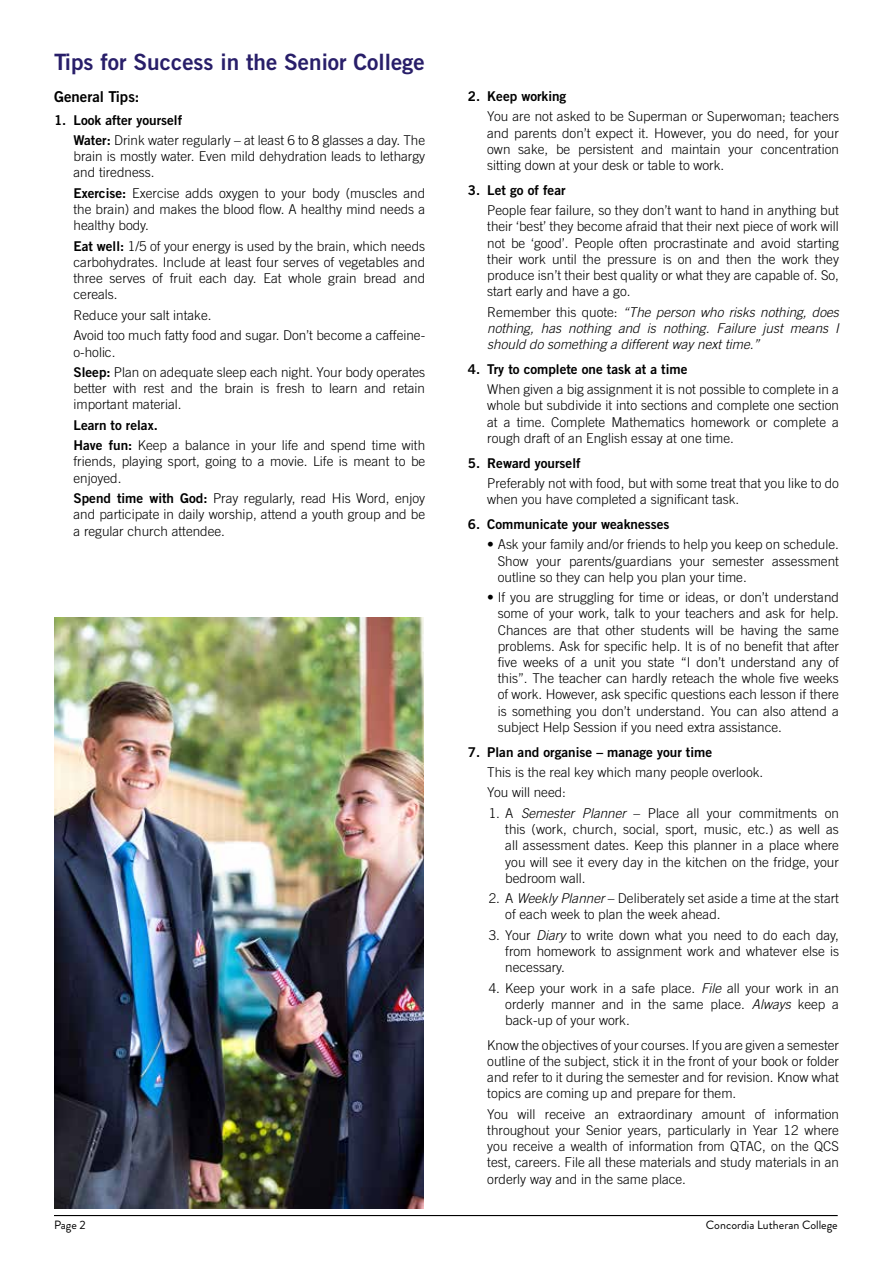
<style>
.page{position:relative;width:893px;height:1263px;background:#fff}
.page>*{position:absolute;margin:0;border:0;box-sizing:border-box;transform-origin:0 0}
.t1{font:22.5px "Trade Gothic LT Std Bd 2";color:#281e69}
.t2{font:15px "Trade Gothic LT Std Bd 2";color:#000}
.t3{font:300 13.5px/16.2px "Trade Gothic LT Std";color:#000;text-align:justify}
.t4{font:13.5px "Trade Gothic LT Std Bd 2";color:#000}
.t5{font:italic 300 13.5px/16.2px "Trade Gothic LT Std";color:#000;text-align:justify}
.t6{font:12px "Brandon Grotesque";color:#000}
.s1{font-family:"Trade Gothic LT Std Bd 2";font-weight:400}
.s2{font-style:normal}
.s3{font-style:italic}
</style>
<div class="page">
<hr style="left:54px;top:1215px;width:784px;height:1px;background:#000">
<img style="left:54px;top:617px;width:370px;height:592px">
<h1 class="t1" style="left:54px;top:48px;width:372px">Tips for Success in the Senior College</h1>
<p class="t2" style="left:54px;top:87px;width:87px">General Tips:</p>
<p class="t4" style="left:54px;top:111px;width:130px">1. Look after yourself</p>
<p class="t3" style="left:73px;top:132px;width:353px"><span class="s1">Water:</span> Drink water regularly – at least 6 to 8 glasses a day. The brain is mostly water. Even mild dehydration leads to lethargy and tiredness.</p>
<p class="t3" style="left:73px;top:185px;width:353px"><span class="s1">Exercise:</span> Exercise adds oxygen to your body (muscles and the brain) and makes the blood flow. A healthy mind needs a healthy body.</p>
<p class="t3" style="left:73px;top:238px;width:353px"><span class="s1">Eat well:</span> 1/5 of your energy is used by the brain, which needs carbohydrates. Include at least four serves of vegetables and three serves of fruit each day. Eat whole grain bread and cereals.</p>
<p class="t3" style="left:73px;top:305px;width:353px;line-height:20.4px">Reduce your salt intake.<br>Avoid too much fatty food and sugar. Don’t become a caffeine-</p>
<p class="t3" style="left:73px;top:341px;width:353px;line-height:20.4px">o-holic.<br><span class="s1">Sleep:</span> Plan on adequate sleep each night. Your body operates</p>
<p class="t3" style="left:73px;top:380px;width:353px">better with rest and the brain is fresh to learn and retain important material.</p>
<p class="t4" style="left:73px;top:417px;width:86px">Learn to relax.</p>
<p class="t3" style="left:73px;top:437px;width:353px"><span class="s1">Have fun:</span> Keep a balance in your life and spend time with friends, playing sport, going to a movie. Life is meant to be enjoyed.</p>
<p class="t3" style="left:73px;top:490px;width:353px"><span class="s1">Spend time with God:</span> Pray regularly, read His Word, enjoy and participate in daily worship, attend a youth group and be a regular church attendee.</p>
<p class="t4" style="left:468px;top:88px;width:100px">2. Keep working</p>
<p class="t3" style="left:487px;top:108px;width:353px">You are not asked to be Superman or Superwoman; teachers and parents don’t expect it. However, you do need, for your own sake, be persistent and maintain your concentration sitting down at your desk or table to work.</p>
<p class="t4" style="left:468px;top:182px;width:99px">3. Let go of fear</p>
<p class="t3" style="left:487px;top:202px;width:353px">People fear failure, so they don’t want to hand in anything but their ‘best’ they become afraid that their next piece of work will not be ‘good’. People often procrastinate and avoid starting their work until the pressure is on and then the work they produce isn’t their best quality or what they are capable of. So, start early and have a go.</p>
<p class="t5" style="left:487px;top:304px;width:353px"><span class="s2">Remember this quote:</span> “The person who risks nothing, does nothing, has nothing and is nothing. Failure just means I should do something a different way next time.”</p>
<p class="t4" style="left:468px;top:361px;width:221px">4. Try to complete one task at a time</p>
<p class="t3" style="left:487px;top:381px;width:353px">When given a big assignment it is not possible to complete in a whole but subdivide it into sections and complete one section at a time. Complete Mathematics homework or complete a rough draft of an English essay at one time.</p>
<p class="t4" style="left:468px;top:454px;width:114px">5. Reward yourself</p>
<p class="t3" style="left:487px;top:475px;width:353px">Preferably not with food, but with some treat that you like to do when you have completed a significant task.</p>
<p class="t4" style="left:468px;top:516px;width:203px">6. Communicate your weaknesses</p>
<p class="t3" style="left:498px;top:536px;width:343px;text-indent:-11px">• Ask your family and/or friends to help you keep on schedule.<br>Show your parents/guardians your semester assessment outline so they can help you plan your time.</p>
<p class="t3" style="left:498px;top:589px;width:343px;text-indent:-11px">• If you are struggling for time or ideas, or don’t understand some of your work, talk to your teachers and ask for help.<br>Chances are that other students will be having the same problems. Ask for specific help. It is of no benefit that after five weeks of a unit you state “I don’t understand any of this”. The teacher can hardly reteach the whole five weeks of work. However, ask specific questions each lesson if there is something you don’t understand. You can also attend a subject Help Session if you need extra assistance.</p>
<p class="t4" style="left:468px;top:743px;width:246px">7. Plan and organise – manage your time</p>
<p class="t3" style="left:487px;top:762px;width:278px;line-height:20.4px">This is the real key which many people overlook.<br>You will need:</p>
<p class="t3" style="left:505px;top:805px;width:335px;text-indent:-17px">1. A <span class="s3">Semester Planner</span> – Place all your commitments on this (work, church, social, sport, music, etc.) as well as all assessment dates. Keep this planner in a place where you will see it every day in the kitchen on the fridge, your bedroom wall.</p>
<p class="t3" style="left:505px;top:890px;width:335px;text-indent:-16px">2. A <span class="s3">Weekly Planner</span> – Deliberately set aside a time at the start of each week to plan the week ahead.</p>
<p class="t3" style="left:505px;top:927px;width:335px;text-indent:-16px">3. Your <span class="s3">Diary</span> to write down what you need to do each day, from homework to assignment work and whatever else is necessary.</p>
<p class="t3" style="left:505px;top:979px;width:335px;text-indent:-16px">4. Keep your work in a safe place. <span class="s3">File</span> all your work in an orderly manner and in the same place. <span class="s3">Always</span> keep a back-up of your work.</p>
<p class="t3" style="left:487px;top:1037px;width:353px">Know the objectives of your courses. If you are given a semester outline of the subject, stick it in the front of your book or folder and refer to it during the semester and for revision. Know what topics are coming up and prepare for them.</p>
<p class="t3" style="left:487px;top:1106px;width:353px">You will receive an extraordinary amount of information throughout your Senior years, particularly in Year 12 where you receive a wealth of information from QTAC, on the QCS test, careers. File all these materials and study materials in an orderly way and in the same place.</p>
<p class="t6" style="left:54px;top:1216px;width:33px">Page 2</p>
<p class="t6" style="left:706px;top:1216px;width:133px">Concordia Lutheran College</p>
</div>
